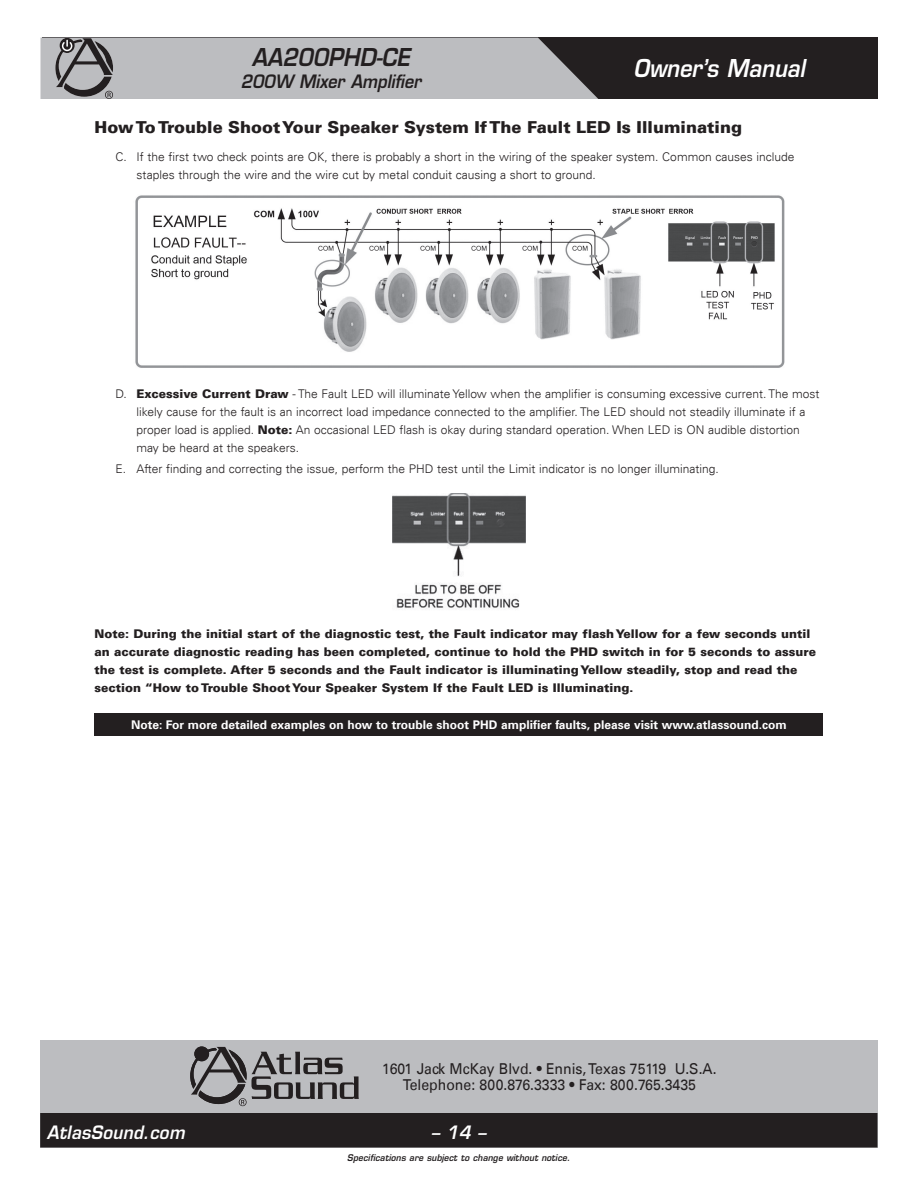
<style>
.page{position:relative;width:918px;height:1188px;background:#fff}
.page>*{position:absolute;margin:0;border:0;box-sizing:border-box;transform-origin:0 0}
.t1{font:italic 600 24px "Eurostile LT Std";color:#fff;scale:.9 1}
.t2{font:italic 600 24px "Eurostile LT Std";color:#231f20;scale:.9 1}
.t3{font:italic 600 18px "Eurostile LT Std";letter-spacing:.015em;color:#fff;scale:.94 1}
.t4{font:italic 600 18px "Eurostile LT Std";color:#231f20;scale:.9 1}
.t5{font:900 16.5px "Univers LT";color:#231f20}
.t6{font:15px/16.5px "Univers LT";color:#231f20;text-align:center;scale:.94 1}
.t7{font:300 12px/18px "Univers LT";color:#231f20}
.t8{font:900 12px/18px "Univers LT";color:#231f20}
.t9{font:700 12px "Univers LT";color:#fff}
.t10{font:italic 600 9px "Eurostile LT Std";letter-spacing:.015em;color:#231f20;scale:.94 1}
.s1{font-weight:900}
</style>
<div class="page">
<div style="left:40px;top:1040px;width:838px;height:108px;background:#bcbdc0"></div>
<div style="left:40px;top:1113px;width:837px;height:35px;background:#231f20"></div>
<div style="left:42px;top:38px;width:835px;height:61px;background:#231f20"></div>
<svg style="left:190px;top:1046px;width:169px;height:60px"></svg>
<svg style="left:40px;top:38px;width:558px;height:61px;background:#aeaeb1"></svg>
<img style="left:135px;top:195px;width:650px;height:173px">
<img style="left:392px;top:494px;width:134px;height:115px">
<div style="left:94px;top:713px;width:730px;height:23px;background:#231f20"></div>
<h1 class="t2" style="left:252px;top:43px;width:177px">AA200PHD-CE</h1>
<h2 class="t4" style="left:241px;top:70px;width:202px">200W Mixer Amplifier</h2>
<h1 class="t1" style="left:634px;top:53px;width:192px">Owner’s Manual</h1>
<h3 class="t5" style="left:94px;top:117px;width:649px">How To Trouble Shoot Your Speaker System If The Fault LED Is Illuminating</h3>
<p class="t7" style="left:136px;top:148px;width:659px;text-indent:-21px">C. If the first two check points are OK, there is probably a short in the wiring of the speaker system. Common causes include staples through the wire and the wire cut by metal conduit causing a short to ground.</p>
<p class="t7" style="left:136px;top:385px;width:684px;text-indent:-21px">D. <span class="s1">Excessive Current Draw</span> - The Fault LED will illuminate Yellow when the amplifier is consuming excessive current. The most likely cause for the fault is an incorrect load impedance connected to the amplifier. The LED should not steadily illuminate if a proper load is applied. <span class="s1">Note:</span> An occasional LED flash is okay during standard operation. When LED is ON audible distortion may be heard at the speakers.</p>
<p class="t7" style="left:116px;top:460px;width:605px">E. After finding and correcting the issue, perform the PHD test until the Limit indicator is no longer illuminating.</p>
<p class="t8" style="left:94px;top:625px;width:723px">Note: During the initial start of the diagnostic test, the Fault indicator may flash Yellow for a few seconds until an accurate diagnostic reading has been completed, continue to hold the PHD switch in for 5 seconds to assure the test is complete. After 5 seconds and the Fault indicator is illuminating Yellow steadily, stop and read the section “How to Trouble Shoot Your Speaker System If the Fault LED is Illuminating.</p>
<p class="t9" style="left:131px;top:718px;width:657px">Note: For more detailed examples on how to trouble shoot PHD amplifier faults, please visit www.atlassound.com</p>
<p class="t6" style="left:382px;top:1060px;width:357px">1601 Jack McKay Blvd. • Ennis, Texas 75119 U.S.A.<br>Telephone: 800.876.3333 • Fax: 800.765.3435</p>
<h2 class="t3" style="left:47px;top:1121px;width:148px">AtlasSound.com</h2>
<h2 class="t3" style="left:431px;top:1121px;width:60px">– 14 –</h2>
<p class="t10" style="left:347px;top:1152px;width:239px">Specifications are subject to change without notice.</p>
</div>
